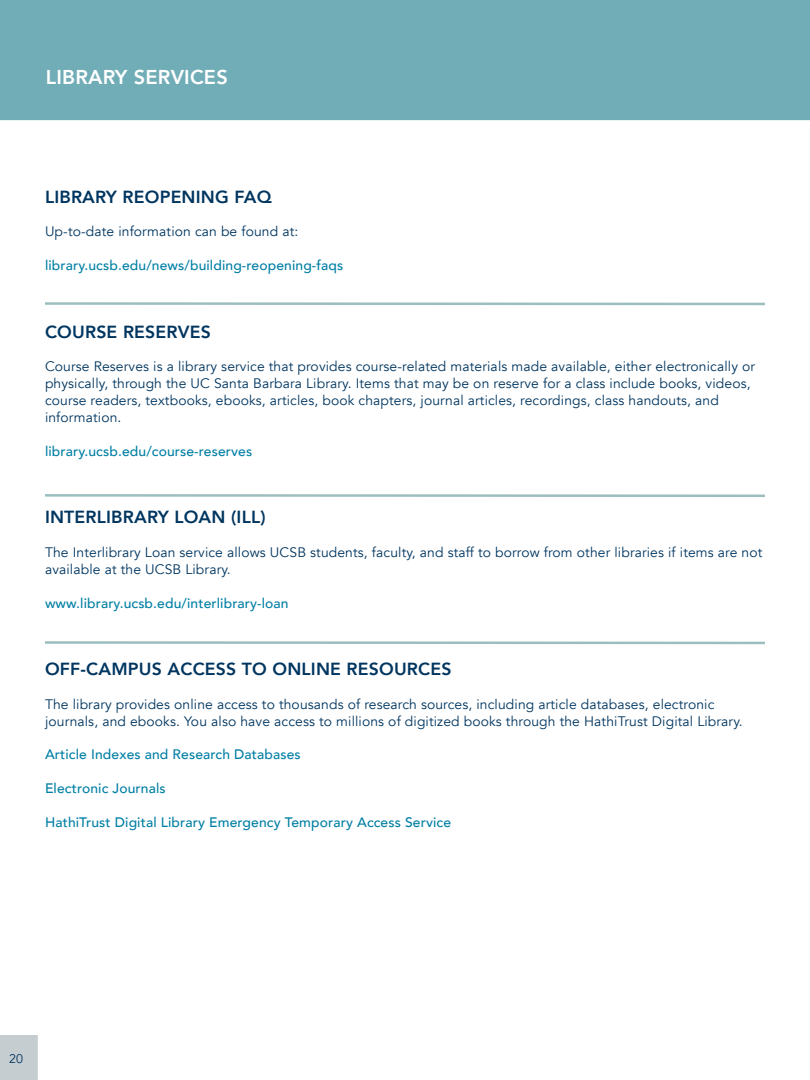
<style>
.page{position:relative;width:810px;height:1080px;background:#fff}
.page>*{position:absolute;margin:0;border:0;box-sizing:border-box;transform-origin:0 0}
.t1{font:800 20px "Avenir";letter-spacing:.01em;color:#fff}
.t2{font:800 17.5px "Avenir";letter-spacing:.01em;color:#003660}
.t3{font:13.75px/16.9px "Avenir";letter-spacing:.01em;color:#003660}
.t4{font:500 13.75px "Avenir";letter-spacing:.01em;color:#007fa4}
.t5{font:12.5px "Avenir";color:#003660}
</style>
<div class="page">
<div style="left:0;top:1035px;width:38px;height:45px;background:#c6cdd1"></div>
<div style="left:0;top:0;width:810px;height:120px;background:#71adb7"></div>
<svg style="left:45px;top:302px;width:720px;height:4px"></svg>
<svg style="left:45px;top:494px;width:720px;height:3px;background:#acc8c8"></svg>
<svg style="left:45px;top:641px;width:720px;height:4px"></svg>
<h1 class="t1" style="left:46px;top:62px;width:183px">LIBRARY SERVICES</h1>
<p class="t2" style="left:45px;top:183px;width:228px">LIBRARY REOPENING FAQ</p>
<p class="t3" style="left:45px;top:223px;width:255px">Up-to-date information can be found at:</p>
<p class="t4" style="left:45px;top:253px;width:300px">library.ucsb.edu/news/building-reopening-faqs</p>
<p class="t2" style="left:45px;top:318px;width:167px">COURSE RESERVES</p>
<p class="t3" style="left:45px;top:358px;width:712px">Course Reserves is a library service that provides course-related materials made available, either electronically or physically, through the UC Santa Barbara Library. Items that may be on reserve for a class include books, videos, course readers, textbooks, ebooks, articles, book chapters, journal articles, recordings, class handouts, and information.</p>
<p class="t4" style="left:45px;top:439px;width:209px">library.ucsb.edu/course-reserves</p>
<p class="t2" style="left:45px;top:503px;width:222px">INTERLIBRARY LOAN (ILL)</p>
<p class="t3" style="left:45px;top:544px;width:719px">The Interlibrary Loan service allows UCSB students, faculty, and staff to borrow from other libraries if items are not available at the UCSB Library.</p>
<p class="t4" style="left:45px;top:591px;width:245px">www.library.ucsb.edu/interlibrary-loan</p>
<p class="t2" style="left:45px;top:655px;width:408px">OFF-CAMPUS ACCESS TO ONLINE RESOURCES</p>
<p class="t3" style="left:45px;top:696px;width:699px">The library provides online access to thousands of research sources, including article databases, electronic journals, and ebooks. You also have access to millions of digitized books through the HathiTrust Digital Library.</p>
<p class="t4" style="left:45px;top:743px;width:257px">Article Indexes and Research Databases</p>
<p class="t4" style="left:45px;top:776px;width:122px">Electronic Journals</p>
<p class="t4" style="left:45px;top:810px;width:408px">HathiTrust Digital Library Emergency Temporary Access Service</p>
<p class="t5" style="left:9px;top:1051px;width:16px">20</p>
</div>
